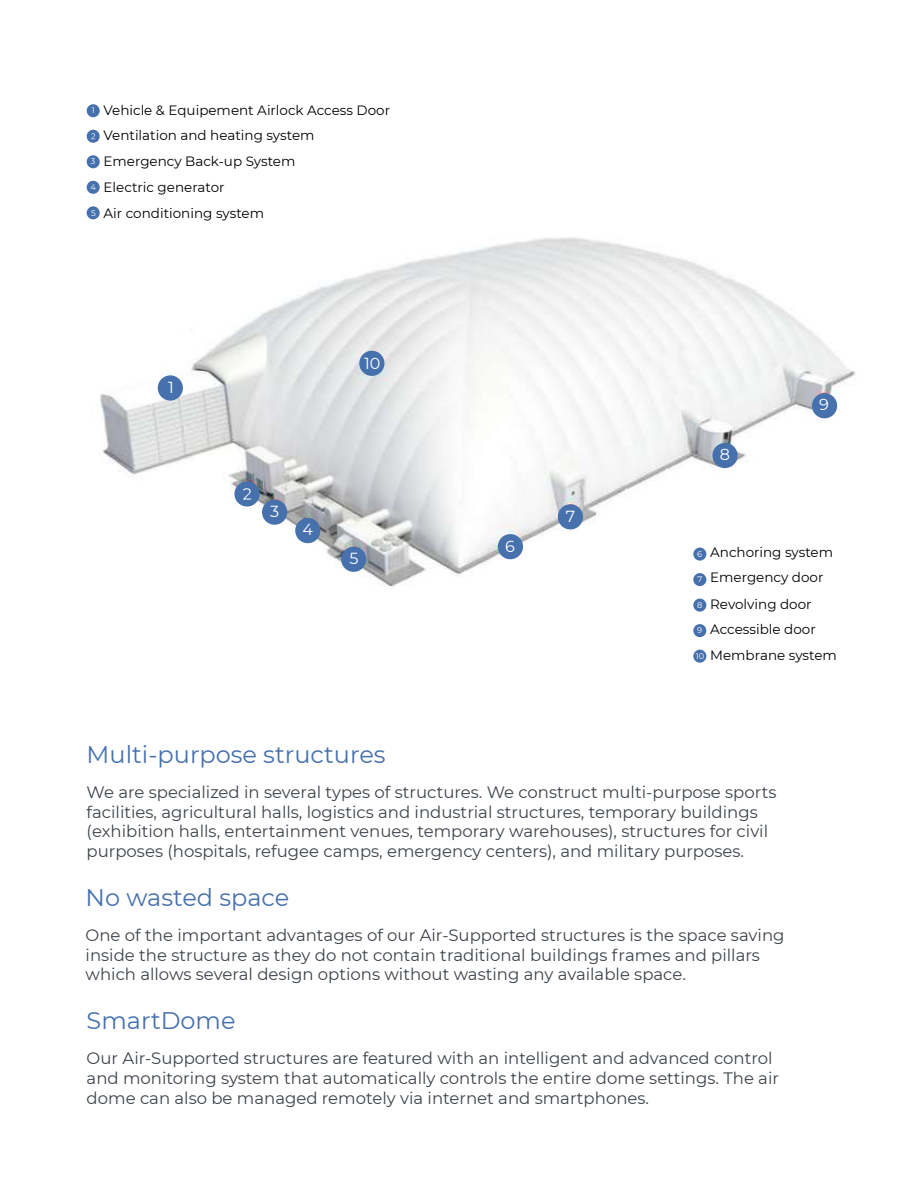
<style>
.page{position:relative;width:918px;height:1188px;background:#fff}
.page>*{position:absolute;margin:0;border:0;box-sizing:border-box;transform-origin:0 0}
.t1{font:24px "Montserrat";color:#4671ae}
.t2{font:16.5px/19.8px "Montserrat";color:#3d434a}
.t3{font:16.05px "Montserrat";color:#fff}
.t4{font:13.5px/25.5px "Montserrat";color:#000;text-align:center}
.t5{font:8.25px "Montserrat";color:#fff}
.s1{font-size:8.25px;color:#fff}
</style>
<div class="page">
<div style="left:87px;top:206px;width:13px;height:13px;background:#4671ad;border-radius:50%"></div>
<div style="left:87px;top:104px;width:13px;height:13px;background:#4671ad;border-radius:50%"></div>
<svg style="left:87px;top:130px;width:13px;height:13px"></svg>
<svg style="left:91px;top:133px;width:4px;height:6px"></svg>
<div style="left:87px;top:155px;width:13px;height:13px;background:#4671ad;border-radius:50%"></div>
<div style="left:87px;top:181px;width:13px;height:13px;background:#4671ad;border-radius:50%"></div>
<img style="left:100px;top:237px;width:756px;height:401px">
<div style="left:341px;top:547px;width:25px;height:25px;background:#4671ad;border-radius:50%"></div>
<div style="left:158px;top:375px;width:25px;height:26px;background:#4671ad;border-radius:50%"></div>
<div style="left:234px;top:481px;width:26px;height:26px;background:#4671ad;border-radius:50%"></div>
<svg style="left:243px;top:488px;width:8px;height:12px"></svg>
<div style="left:262px;top:500px;width:25px;height:25px;background:#4671ad;border-radius:50%"></div>
<div style="left:295px;top:518px;width:25px;height:25px;background:#4671ad;border-radius:50%"></div>
<div style="left:558px;top:504px;width:25px;height:25px;background:#4671ad;border-radius:50%"></div>
<div style="left:712px;top:443px;width:26px;height:25px;background:#4671ad;border-radius:50%"></div>
<div style="left:498px;top:534px;width:25px;height:25px;background:#4671ad;border-radius:50%"></div>
<div style="left:812px;top:393px;width:25px;height:25px;background:#4671ad;border-radius:50%"></div>
<div style="left:359px;top:351px;width:25px;height:25px;background:#4671ad;border-radius:50%"></div>
<div style="left:693px;top:548px;width:13px;height:13px;background:#4671ad;border-radius:50%"></div>
<div style="left:693px;top:573px;width:13px;height:13px;background:#4671ad;border-radius:50%"></div>
<div style="left:693px;top:599px;width:13px;height:13px;background:#4671ad;border-radius:50%"></div>
<div style="left:693px;top:624px;width:13px;height:13px;background:#4671ad;border-radius:50%"></div>
<div style="left:693px;top:650px;width:13px;height:13px;background:#4671ad;border-radius:50%"></div>
<p class="t4" style="left:104px;top:97px;width:288px">Vehicle &amp; Equipement Airlock Access Door</p>
<p class="t4" style="left:104px;top:122px;width:212px">Ventilation and heating system</p>
<p class="t4" style="left:104px;top:148px;width:193px">Emergency Back-up System</p>
<p class="t4" style="left:90px;top:174px;width:136px"><sup>4</sup> Electric generator</p>
<p class="t4" style="left:104px;top:200px;width:162px">Air conditioning system</p>
<p class="t5" style="left:92px;top:105px;width:4px">1</p>
<p class="t5" style="left:91px;top:156px;width:6px">3</p>
<p class="t5" style="left:91px;top:207px;width:6px">5</p>
<p class="t3" style="left:168px;top:376px;width:7px">1</p>
<p class="t3" style="left:364px;top:352px;width:18px">10</p>
<p class="t3" style="left:270px;top:500px;width:11px">3</p>
<p class="t3" style="left:303px;top:519px;width:12px">4</p>
<p class="t3" style="left:350px;top:548px;width:11px">5</p>
<p class="t3" style="left:505px;top:536px;width:11px">6</p>
<p class="t3" style="left:566px;top:505px;width:11px">7</p>
<p class="t3" style="left:720px;top:443px;width:12px">8</p>
<p class="t3" style="left:819px;top:394px;width:11px">9</p>
<p class="t4" style="left:697px;top:539px;width:138px;line-height:25px"><span class="s1">6</span> Anchoring system<br>Emergency door</p>
<p class="t4" style="left:696px;top:591px;width:143px;text-align:left;text-indent:14px">Revolving door<br><span class="s1">9</span> Accessible door<br><span class="s1">10</span> Membrane system</p>
<p class="t5" style="left:698px;top:573px;width:6px">7</p>
<p class="t5" style="left:697px;top:599px;width:7px">8</p>
<h1 class="t1" style="left:87px;top:738px;width:300px">Multi-purpose structures</h1>
<p class="t2" style="left:87px;top:782px;width:691px">We are specialized in several types of structures. We construct multi-purpose sports facilities, agricultural halls, logistics and industrial structures, temporary buildings (exhibition halls, entertainment venues, temporary warehouses), structures for civil purposes (hospitals, refugee camps, emergency centers), and military purposes.</p>
<h1 class="t1" style="left:86px;top:881px;width:205px">No wasted space</h1>
<p class="t2" style="left:86px;top:925px;width:700px">One of the important advantages of our Air-Supported structures is the space saving inside the structure as they do not contain traditional buildings frames and pillars which allows several design options without wasting any available space.</p>
<h1 class="t1" style="left:87px;top:1004px;width:150px">SmartDome</h1>
<p class="t2" style="left:87px;top:1048px;width:694px">Our Air-Supported structures are featured with an intelligent and advanced control and monitoring system that automatically controls the entire dome settings. The air dome can also be managed remotely via internet and smartphones.</p>
</div>
